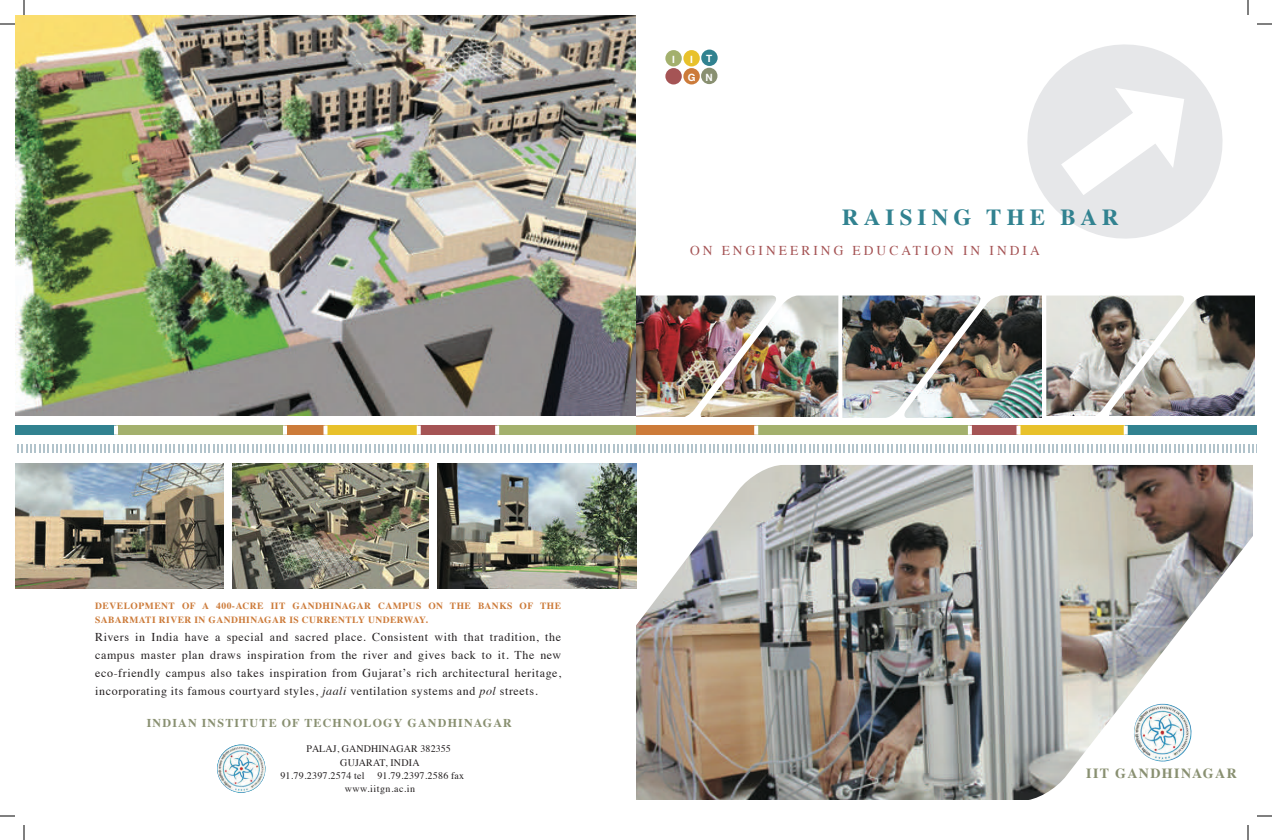
<style>
.page{position:relative;width:1272px;height:840px;background:#fff}
.page>*{position:absolute;margin:0;border:0;box-sizing:border-box;transform-origin:0 0}
.t1{font:700 23px "Times";letter-spacing:.225em;color:#318290}
.t2{font:700 14px "Times";letter-spacing:.1em;color:#899071}
.t3{font:13.5px "Times";letter-spacing:.225em;color:#a55455}
.t4{font:12px/18px "Times";letter-spacing:.05em;color:#231f20;text-align:justify}
.t5{font:700 12px "Times";letter-spacing:.1em;color:#899071}
.t6{font:10px/14px "Times";letter-spacing:.025em;color:#231f20;text-align:center}
.t7{font:700 10px/17.8px "Helvetica";color:#fff}
.t8{font:700 9.5px/14px "Times";letter-spacing:.05em;color:#cc7b3a}
.s1{font-style:italic}
</style>
<div class="page">
<img style="left:636px;top:637px;width:538px;height:163px">
<img style="left:636px;top:49px;width:621px;height:588px">
<hr style="left:1042px;top:288px;width:4px;height:130px;background:#fff">
<svg style="left:838px;top:290px;width:4px;height:130px"></svg>
<div style="left:636px;top:426px;width:120px;height:9px;background:#cc7b3a"></div>
<div style="left:756px;top:426px;width:214px;height:9px;background:#a3b06d"></div>
<div style="left:970px;top:426px;width:48px;height:9px;background:#a55455"></div>
<div style="left:1018px;top:426px;width:108px;height:9px;background:#e8c12b"></div>
<div style="left:1126px;top:426px;width:131px;height:9px;background:#318290"></div>
<svg style="left:968px;top:426px;width:4px;height:9px"></svg>
<svg style="left:754px;top:426px;width:4px;height:9px"></svg>
<svg style="left:1016px;top:426px;width:4px;height:9px"></svg>
<svg style="left:1124px;top:426px;width:4px;height:9px"></svg>
<div style="left:665px;top:50px;width:17px;height:16px;background:#a3b06d;border-radius:50%"></div>
<div style="left:665px;top:68px;width:17px;height:16px;background:#a55455;border-radius:50%"></div>
<div style="left:683px;top:50px;width:17px;height:16px;background:#e8c12b;border-radius:50%"></div>
<div style="left:683px;top:68px;width:17px;height:16px;background:#cc7b3a;border-radius:50%"></div>
<svg style="left:1026px;top:44px;width:198px;height:197px"></svg>
<img style="left:1133px;top:704px;width:59px;height:58px">
<div style="left:701px;top:50px;width:17px;height:16px;background:#318290;border-radius:50%"></div>
<div style="left:701px;top:68px;width:16px;height:16px;background:#899071;border-radius:50%"></div>
<img style="left:217px;top:744px;width:49px;height:49px">
<img style="left:15px;top:464px;width:208px;height:124px">
<img style="left:437px;top:463px;width:199px;height:125px">
<img style="left:233px;top:463px;width:196px;height:125px">
<svg style="left:17px;top:444px;width:1240px;height:9px"></svg>
<div style="left:15px;top:426px;width:101px;height:9px;background:#318290"></div>
<div style="left:116px;top:426px;width:169px;height:9px;background:#a3b06d"></div>
<div style="left:285px;top:426px;width:41px;height:9px;background:#cc7b3a"></div>
<div style="left:326px;top:426px;width:93px;height:9px;background:#e8c12b"></div>
<div style="left:419px;top:426px;width:78px;height:9px;background:#a55455"></div>
<div style="left:497px;top:426px;width:139px;height:9px;background:#a3b06d"></div>
<svg style="left:283px;top:426px;width:4px;height:9px"></svg>
<svg style="left:114px;top:426px;width:4px;height:9px"></svg>
<svg style="left:324px;top:426px;width:4px;height:9px"></svg>
<svg style="left:495px;top:426px;width:4px;height:9px"></svg>
<svg style="left:417px;top:426px;width:4px;height:9px"></svg>
<img style="left:15px;top:15px;width:621px;height:401px">
<svg style="left:0;top:24px;width:15px;height:1px"></svg>
<svg style="left:1257px;top:24px;width:15px;height:1px"></svg>
<svg style="left:0;top:816px;width:15px;height:1px"></svg>
<svg style="left:1257px;top:816px;width:15px;height:1px"></svg>
<svg style="left:24px;top:0;width:1px;height:15px"></svg>
<svg style="left:24px;top:825px;width:1px;height:15px"></svg>
<svg style="left:1248px;top:0;width:1px;height:15px"></svg>
<svg style="left:1248px;top:825px;width:1px;height:15px"></svg>
<p class="t7" style="left:672px;top:51px;width:4px">I</p>
<p class="t7" style="left:688px;top:51px;width:9px">I<br>G</p>
<p class="t7" style="left:706px;top:50px;width:9px;line-height:18.8px">T<br>N</p>
<h1 class="t1" style="left:842px;top:208px;width:278px">RAISING THE BAR</h1>
<p class="t3" style="left:690px;top:245px;width:351px">ON ENGINEERING EDUCATION IN INDIA</p>
<p class="t8" style="left:95px;top:600px;width:468px">DEVELOPMENT OF A 400-ACRE IIT GANDHINAGAR CAMPUS ON THE BANKS OF THE<br>SABARMATI RIVER IN GANDHINAGAR IS CURRENTLY UNDERWAY.</p>
<p class="t4" style="left:95px;top:629px;width:468px">Rivers in India have a special and sacred place. Consistent with that tradition, the campus master plan draws inspiration from the river and gives back to it. The new eco-friendly campus also takes inspiration from Gujarat’s rich architectural heritage, incorporating its famous courtyard styles, <span class="s1">jaali</span> ventilation systems and <span class="s1">pol</span> streets.</p>
<p class="t5" style="left:147px;top:718px;width:367px">INDIAN INSTITUTE OF TECHNOLOGY GANDHINAGAR</p>
<p class="t6" style="left:306px;top:742px;width:146px">PALAJ, GANDHINAGAR 382355<br>GUJARAT, INDIA</p>
<p class="t6" style="left:280px;top:769px;width:86px">91.79.2397.2574 tel</p>
<p class="t6" style="left:345px;top:770px;width:121px;line-height:13px;text-align:left;text-indent:33px">91.79.2397.2586 fax www.iitgn.ac.in</p>
<p class="t2" style="left:1086px;top:767px;width:152px">IIT GANDHINAGAR</p>
</div>
